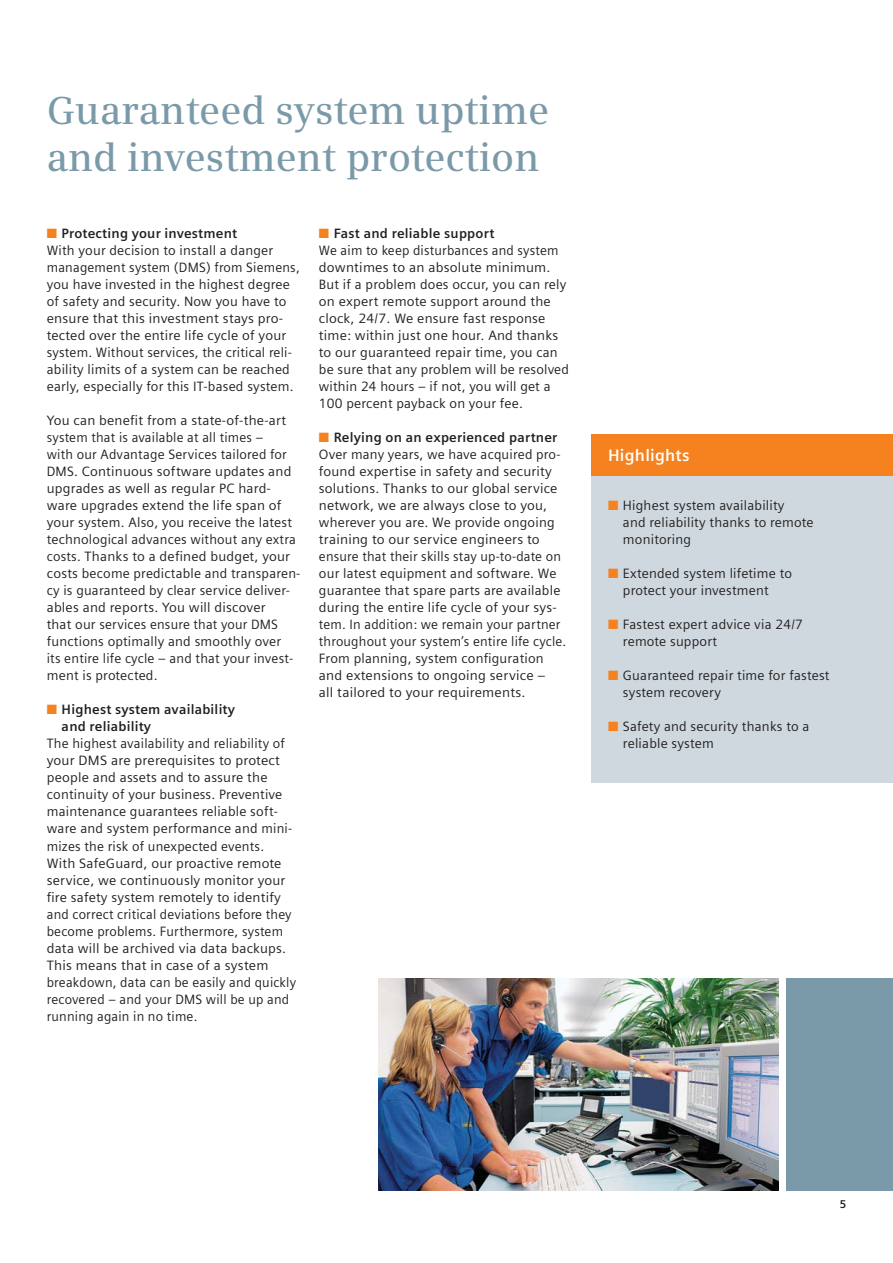
<style>
.page{position:relative;width:893px;height:1263px;background:#fff}
.page>*{position:absolute;margin:0;border:0;box-sizing:border-box;transform-origin:0 0}
.t1{font:600 39px/46.8px "Siemens Serif OT";color:#7b9aa9}
.t2{font:700 16.5px "Siemens Sans OT";letter-spacing:.015em;color:#fff}
.t3{font:13.5px/17px "Siemens Sans OT";letter-spacing:.015em;color:#231f20}
.t4{font:700 13.5px/17px "Siemens Sans OT";letter-spacing:.015em;color:#231f20}
.t5{font:700 11.25px "Siemens Sans OT";color:#231f20}
.s1{color:#f5821f}
.s2{font-weight:700}
</style>
<div class="page">
<div style="left:787px;top:978px;width:106px;height:213px;background:#7b9aa9"></div>
<img style="left:378px;top:978px;width:400px;height:213px">
<div style="left:591px;top:434px;width:302px;height:42px;background:#f5821f"></div>
<div style="left:591px;top:476px;width:302px;height:306px;background:#ced8de"></div>
<h1 class="t1" style="left:47px;top:90px;width:504px">Guaranteed system uptime and investment protection</h1>
<p class="t3" style="left:47px;top:226px;width:254px"><span class="s1">■</span> <span class="s2">Protecting your investment<br></span>With your decision to install a danger management system (DMS) from Siemens, you have invested in the highest degree of safety and security. Now you have to ensure that this investment stays pro&shy;tected over the entire life cycle of your system. Without services, the critical reli&shy;ability limits of a system can be reached early, especially for this IT-based system.</p>
<p class="t3" style="left:47px;top:413px;width:255px">You can benefit from a state-of-the-art system that is available at all times –<br>with our Advantage Services tailored for DMS. Continuous software updates and upgrades as well as regular PC hard&shy;ware upgrades extend the life span of your system. Also, you receive the latest technological advances without any extra costs. Thanks to a defined budget, your costs become predictable and transparen&shy;cy is guaranteed by clear service deliver - ables and reports. You will discover<br>that our services ensure that your DMS functions optimally and smoothly over<br>its entire life cycle – and that your invest&shy;ment is protected.</p>
<p class="t4" style="left:62px;top:702px;width:175px;text-indent:-15px"><span class="s1">■</span> Highest system availability and reliability</p>
<p class="t3" style="left:47px;top:736px;width:251px">The highest availability and reliability of your DMS are prerequisites to protect people and assets and to assure the continuity of your business. Preventive maintenance guarantees reliable soft&shy;ware and system performance and mini&shy;mizes the risk of unexpected events.<br>With SafeGuard, our proactive remote service, we continuously monitor your fire safety system remotely to identify and correct critical deviations before they become problems. Furthermore, system data will be archived via data backups.<br>This means that in case of a system breakdown, data can be easily and quickly recovered – and your DMS will be up and running again in no time.</p>
<p class="t3" style="left:319px;top:226px;width:252px"><span class="s1">■</span> <span class="s2">Fast and reliable support<br></span>We aim to keep disturbances and system downtimes to an absolute minimum.<br>But if a problem does occur, you can rely on expert remote support around the clock, 24/7. We ensure fast response time: within just one hour. And thanks to our guaranteed repair time, you can be sure that any problem will be resolved within 24 hours – if not, you will get a 100 percent payback on your fee.</p>
<p class="t3" style="left:319px;top:430px;width:249px"><span class="s1">■</span> <span class="s2">Relying on an experienced partner </span>Over many years, we have acquired pro&shy;found expertise in safety and security solutions. Thanks to our global service network, we are always close to you, wherever you are. We provide ongoing training to our service engineers to ensure that their skills stay up-to-date on our latest equipment and software. We guarantee that spare parts are available during the entire life cycle of your sys&shy;tem. In addition: we remain your partner throughout your system’s entire life cycle.<br>From planning, system config uration and extensions to ongoing service –<br>all tailored to your requirements.</p>
<p class="t2" style="left:608px;top:449px;width:83px">Highlights</p>
<p class="t3" style="left:623px;top:498px;width:192px;text-indent:-15px"><span class="s1">■</span> Highest system availability<br>and reliability thanks to remote monitoring</p>
<p class="t3" style="left:623px;top:566px;width:171px;text-indent:-15px"><span class="s1">■</span> Extended system lifetime to protect your investment</p>
<p class="t3" style="left:623px;top:617px;width:181px;text-indent:-15px"><span class="s1">■</span> Fastest expert advice via 24/7 remote support</p>
<p class="t3" style="left:623px;top:668px;width:208px;text-indent:-15px"><span class="s1">■</span> Guaranteed repair time for fastest system recovery</p>
<p class="t3" style="left:623px;top:719px;width:188px;text-indent:-15px"><span class="s1">■</span> Safety and security thanks to a reliable system</p>
<p class="t5" style="left:840px;top:1199px;width:8px">5</p>
</div>
